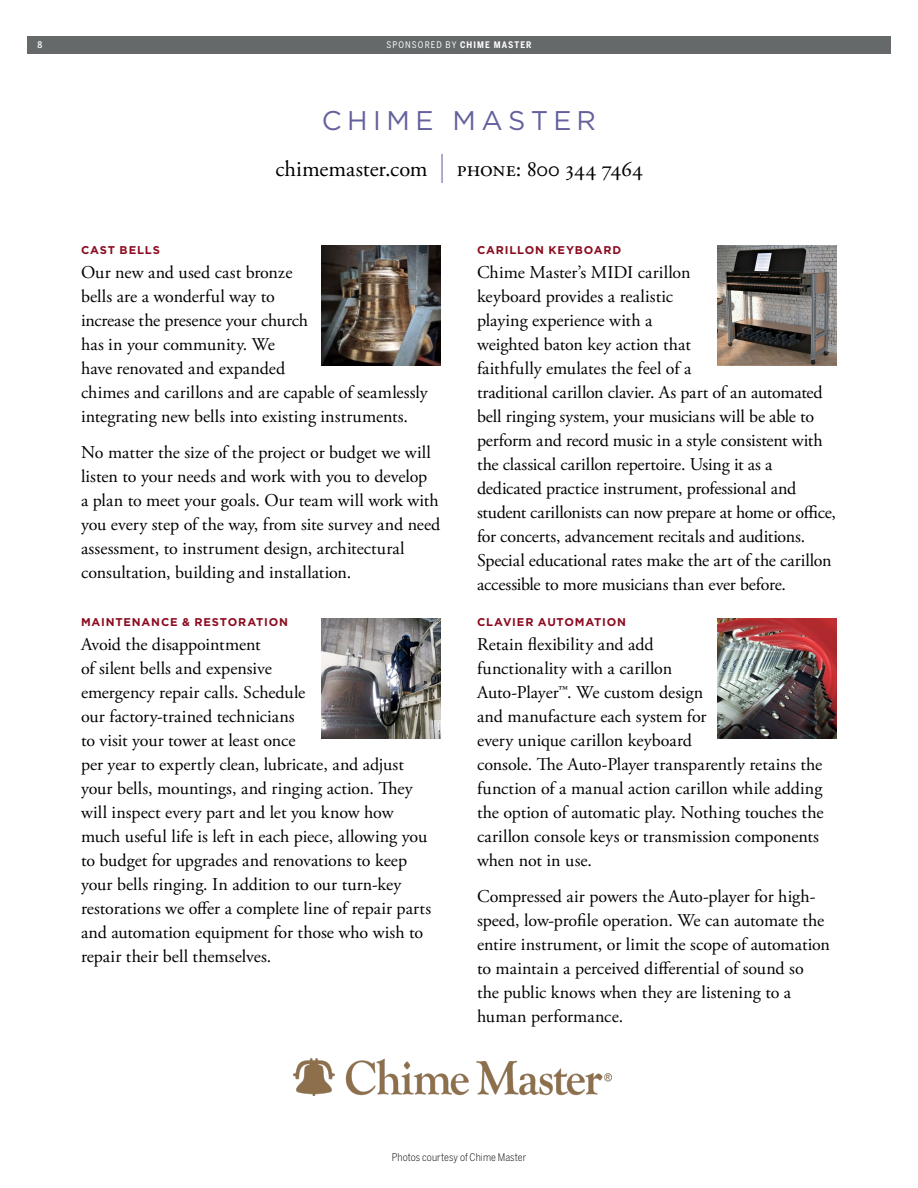
<style>
.page{position:relative;width:918px;height:1188px;background:#fff}
.page>*{position:absolute;margin:0;border:0;box-sizing:border-box;transform-origin:0 0}
.t1{font:27px "Gotham";letter-spacing:.2em;color:#64619d}
.t2{font:22.5px "Adobe Garamond Pro";color:#000}
.t3{font:18px/24px "Adobe Garamond Pro";color:#000}
.t4{font:700 11.25px "Gotham";letter-spacing:.07em;color:#8b0c20}
.t5{font:300 10.5px "Benton Sans Cond";letter-spacing:.005em;color:#000}
.t6{font:9px "Benton Sans Cond";letter-spacing:.12em;color:#fff}
.t7{font:500 9px "Benton Sans Cond";color:#fff}
.s1{font-weight:700}
.s2{font-family:"Gotham";font-weight:300;font-size:31.5px;color:#64619d}
</style>
<div class="page">
<div style="left:27px;top:36px;width:864px;height:18px;background:#65696a"></div>
<img style="left:293px;top:1058px;width:318px;height:37px">
<img style="left:321px;top:246px;width:120px;height:120px">
<img style="left:717px;top:246px;width:120px;height:120px">
<img style="left:717px;top:618px;width:120px;height:120px">
<img style="left:321px;top:618px;width:120px;height:120px">
<p class="t7" style="left:38px;top:40px;width:6px">8</p>
<p class="t6" style="left:386px;top:40px;width:147px">SPONSORED BY <span class="s1">CHIME MASTER</span></p>
<h1 class="t1" style="left:322px;top:103px;width:276px">CHIME MASTER</h1>
<p class="t2" style="left:275px;top:155px;width:369px">chimemaster.com <span class="s2">|</span> phone: 800 344 7464</p>
<p class="t4" style="left:81px;top:243px;width:81px">CAST BELLS</p>
<p class="t3" style="left:81px;top:261px;width:348px">Our new and used cast bronze<br>bells are a wonderful way to<br>increase the presence your church<br>has in your community. We<br>have renovated and expanded<br>chimes and carillons and are capable of seamlessly integrating new bells into existing instruments.</p>
<p class="t3" style="left:81px;top:441px;width:361px">No matter the size of the project or budget we will listen to your needs and work with you to develop<br>a plan to meet your goals. Our team will work with you every step of the way, from site survey and need assessment, to instrument design, architectural consultation, building and installation.</p>
<p class="t4" style="left:81px;top:615px;width:209px">MAINTENANCE &amp; RESTORATION</p>
<p class="t3" style="left:81px;top:633px;width:352px">Avoid the disappointment<br>of silent bells and expensive<br>emergency repair calls. Schedule<br>our factory-trained technicians<br>to visit your tower at least once<br>per year to expertly clean, lubricate, and adjust your bells, mountings, and ringing action. They will inspect every part and let you know how much useful life is left in each piece, allowing you to budget for upgrades and renovations to keep your bells ringing. In addition to our turn-key restorations we offer a complete line of repair parts and automation equipment for those who wish to repair their bell themselves.</p>
<p class="t4" style="left:477px;top:243px;width:146px">CARILLON KEYBOARD</p>
<p class="t3" style="left:477px;top:261px;width:361px">Chime Master’s MIDI carillon<br>keyboard provides a realistic<br>playing experience with a<br>weighted baton key action that<br>faithfully emulates the feel of a<br>traditional carillon clavier. As part of an automated bell ringing system, your musicians will be able to perform and record music in a style consistent with the classical carillon repertoire. Using it as a dedicated practice instrument, professional and student carillonists can now prepare at home or office, for concerts, advancement recitals and auditions.<br>Special educational rates make the art of the carillon accessible to more musicians than ever before.</p>
<p class="t4" style="left:477px;top:615px;width:151px">CLAVIER AUTOMATION</p>
<p class="t3" style="left:477px;top:633px;width:348px">Retain flexibility and add<br>functionality with a carillon<br>Auto-Player™. We custom design<br>and manufacture each system for<br>every unique carillon keyboard<br>console. The Auto-Player transparently retains the function of a manual action carillon while adding the option of automatic play. Nothing touches the carillon console keys or transmission components when not in use.</p>
<p class="t3" style="left:477px;top:885px;width:354px">Compressed air powers the Auto-player for high&shy;speed, low-profile operation. We can automate the entire instrument, or limit the scope of automation to maintain a perceived differential of sound so the public knows when they are listening to a human performance.</p>
<p class="t5" style="left:392px;top:1151px;width:136px">Photos courtesy of Chime Master</p>
</div>
